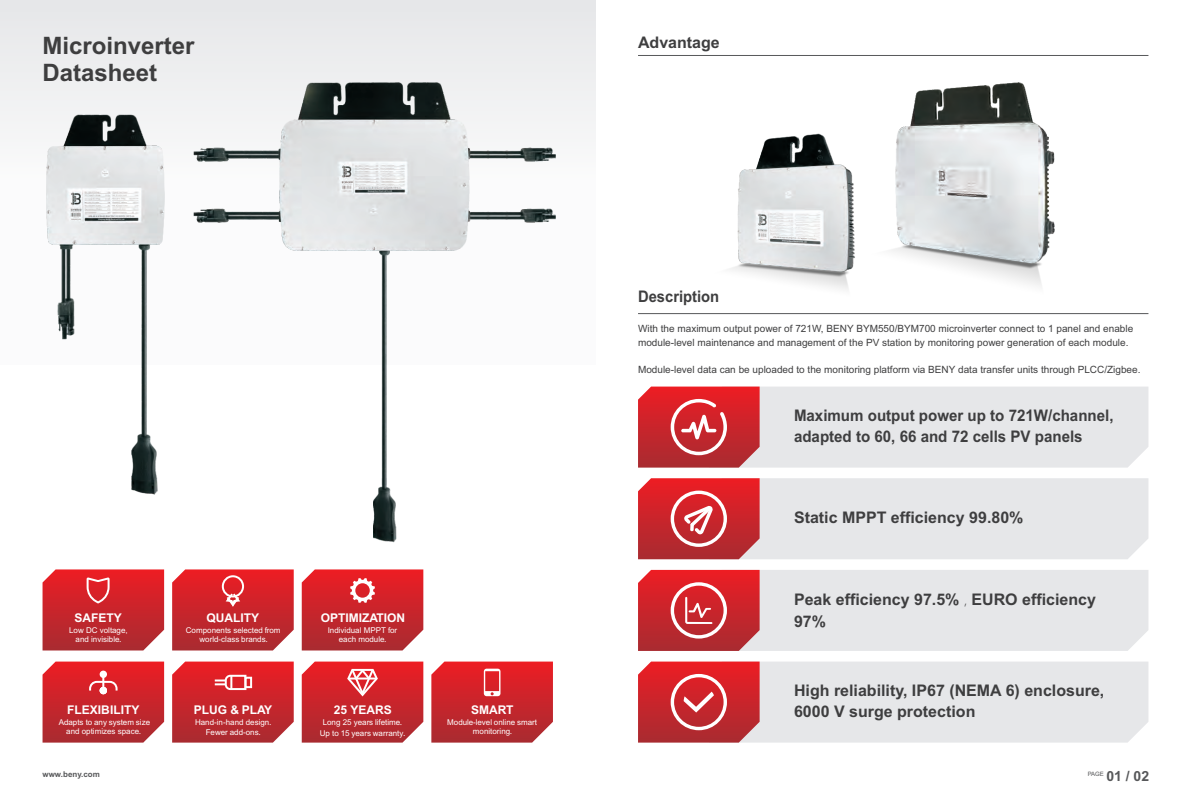
<style>
.page{position:relative;width:1191px;height:808px;background:#fff}
.page>*{position:absolute;margin:0;border:0;box-sizing:border-box;transform-origin:0 0}
.t1{font:700 24px/26.8px "Arial";color:#3e3e3f}
.t2{font:700 16px/21.4px "Arial";color:#3e3e3f}
.t3{font:700 16px/21.4px "Arial";color:#3e3e3f;scale:.94 1}
.t4{font:700 16px "Arial";color:#3e3e3f;scale:.92 1}
.t5{font:700 14px "Arial";color:#57585a}
.t6{font:700 12px "Arial";color:#fff}
.t7{font:10px/13.4px "Arial";color:#3e3e3f}
.t8{font:8px/9.7px "Arial";color:#fff;text-align:center}
.t9{font:700 8px "Arial";color:#57585a}
.t10{font:6px "Arial";color:#57585a}
.s1{font-family:"MF Jun Ya Noncommercial"}
.s2{font-family:"Malgun Gothic";font-weight:300;font-size:12px}
</style>
<div class="page">
<div style="left:0;top:0;width:595px;height:365px;background:linear-gradient(to bottom,#ebebed,#fff)"></div>
<img style="left:34px;top:110px;width:141px;height:385px">
<img style="left:179px;top:54px;width:388px;height:489px">
<svg style="left:431px;top:661px;width:122px;height:82px;background:#cd3238"></svg>
<svg style="left:43px;top:661px;width:121px;height:82px;background:#cd3137"></svg>
<svg style="left:302px;top:569px;width:121px;height:81px;background:#cd3137"></svg>
<svg style="left:43px;top:569px;width:121px;height:81px;background:#cc2f35"></svg>
<svg style="left:172px;top:569px;width:122px;height:81px;background:#cd3036"></svg>
<svg style="left:302px;top:661px;width:121px;height:82px;background:#cd343a"></svg>
<svg style="left:172px;top:661px;width:122px;height:82px;background:#cd3137"></svg>
<div style="left:244px;top:677px;width:8px;height:11px;border:2px solid #fff"></div>
<hr style="left:638px;top:55px;width:510px;height:1px;background:#57585a">
<svg style="left:638px;top:387px;width:510px;height:81px;background:#dfbdc0"></svg>
<svg style="left:638px;top:570px;width:510px;height:81px;background:#e0babd"></svg>
<svg style="left:638px;top:661px;width:510px;height:82px;background:#e0bbbe"></svg>
<svg style="left:638px;top:478px;width:510px;height:81px;background:#e0bbbe"></svg>
<img style="left:792px;top:82px;width:327px;height:319px">
<img style="left:672px;top:117px;width:204px;height:283px">
<hr style="left:638px;top:313px;width:510px;height:1px;background:#57585a">
<h1 class="t1" style="left:43px;top:34px;width:154px">Microinverter<br>Datasheet</h1>
<h2 class="t2" style="left:638px;top:33px;width:83px">Advantage</h2>
<h2 class="t4" style="left:638px;top:290px;width:90px">Description</h2>
<p class="t7" style="left:638px;top:323px;width:497px">With the maximum output power of 721W, BENY BYM550/BYM700 microinverter connect to 1 panel and enable module-level maintenance and management of the PV station by monitoring power generation of each module.</p>
<p class="t7" style="left:638px;top:363px;width:504px">Module-level data can be uploaded to the monitoring platform via BENY data transfer units through PLCC/Zigbee.</p>
<h2 class="t3" style="left:794px;top:406px;width:341px">Maximum output power up to 721W/channel, adapted to 60, 66 and 72 cells PV panels</h2>
<h2 class="t2" style="left:794px;top:508px;width:231px">Static MPPT efficiency 99.80%</h2>
<p class="t6" style="left:74px;top:613px;width:49px">SAFETY</p>
<p class="t8" style="left:69px;top:626px;width:60px">Low DC voltage, and invisible<span class="s1">.</span></p>
<p class="t6" style="left:207px;top:613px;width:54px">QUALITY</p>
<p class="t8" style="left:186px;top:626px;width:96px">Components selected from world-class brands<span class="s1">.</span></p>
<p class="t6" style="left:321px;top:613px;width:86px">OPTIMIZATION</p>
<p class="t8" style="left:328px;top:626px;width:71px">Individual MPPT for each module<span class="s1">.</span></p>
<h2 class="t2" style="left:794px;top:590px;width:303px">Peak efficiency 97.5%<span class="s2">，</span>EURO efficiency<br>97%</h2>
<p class="t6" style="left:67px;top:705px;width:74px">FLEXIBILITY</p>
<p class="t8" style="left:59px;top:718px;width:93px">Adapts to any system size and optimizes space<span class="s1">.</span></p>
<p class="t6" style="left:194px;top:705px;width:80px">PLUG &amp; PLAY</p>
<p class="t8" style="left:195px;top:717px;width:78px;line-height:10.9px">Hand-in-hand design<span class="s1">.<br></span>Fewer add-ons<span class="s1">.</span></p>
<p class="t6" style="left:334px;top:705px;width:59px">25 YEARS</p>
<p class="t8" style="left:320px;top:717px;width:87px;line-height:10.9px">Long 25 years lifetime<span class="s1">.<br></span>Up to 15 years warranty<span class="s1">.</span></p>
<p class="t6" style="left:471px;top:705px;width:44px">SMART</p>
<p class="t8" style="left:447px;top:718px;width:91px">Module-level online smart monitoring<span class="s1">.</span></p>
<h2 class="t2" style="left:794px;top:681px;width:312px">High reliability, IP67 (NEMA 6) enclosure,<br>6000 V surge protection</h2>
<p class="t9" style="left:43px;top:771px;width:59px">www.beny.com</p>
<p class="t10" style="left:1087px;top:771px;width:18px">PAGE</p>
<h3 class="t5" style="left:1106px;top:771px;width:44px">01 / 02</h3>
</div>
